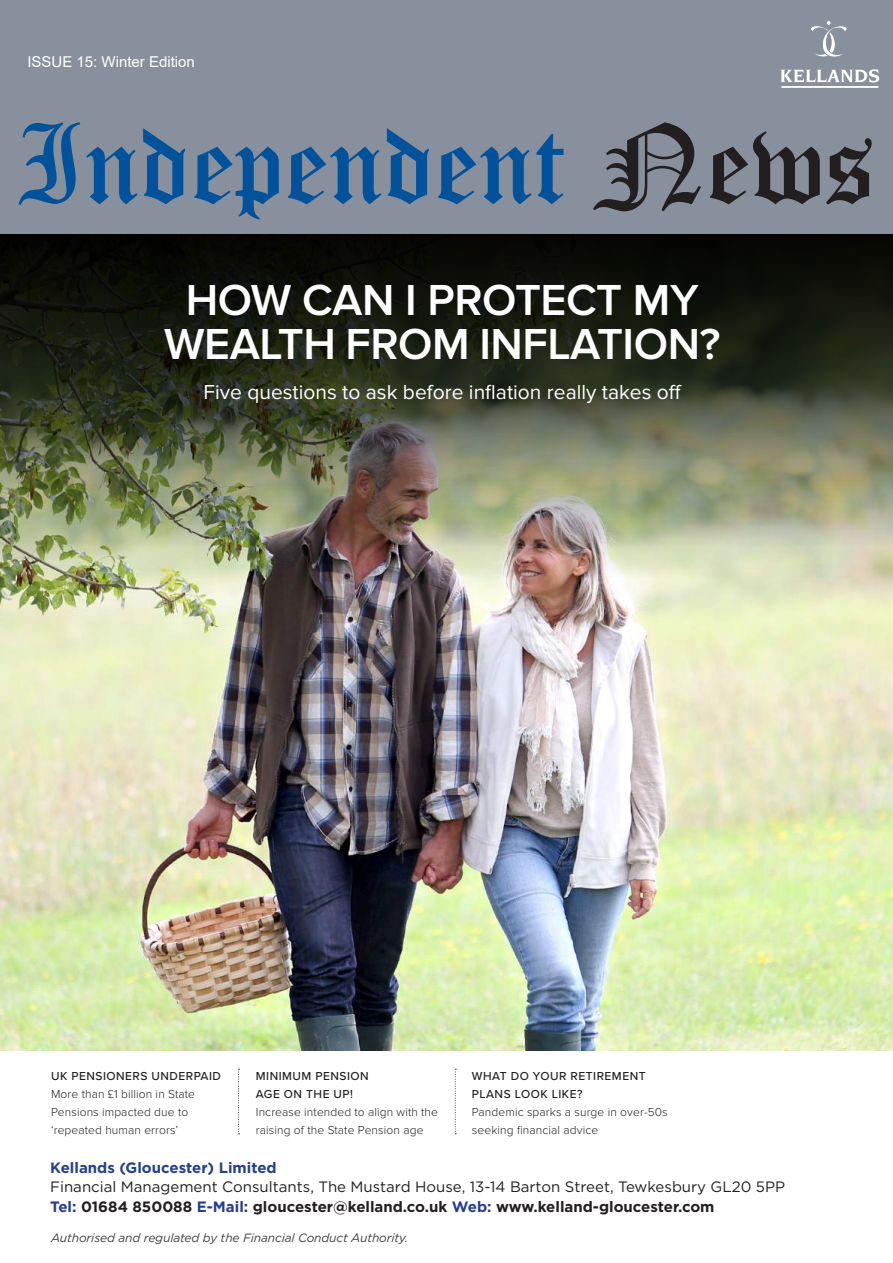
<style>
.page{position:relative;width:893px;height:1263px;background:#fff}
.page>*{position:absolute;margin:0;border:0;box-sizing:border-box;transform-origin:0 0}
.t1{font:600 45px/43.5px "Proxima Nova";letter-spacing:-.01em;color:#fff;text-align:center}
.t2{font:21px "Proxima Nova";color:#fff}
.t3{font:15px/19.5px "Gotham HTF";color:#231f20}
.t4{font:700 15px "Gotham HTF";color:#253f8e}
.t5{font:15px "Arial";color:#fff}
.t6{font:300 12px/18px "Proxima Nova";letter-spacing:.01em;color:#231f20}
.t7{font:500 12px/18px "Proxima Nova";letter-spacing:.04em;color:#231f20}
.t8{font:italic 12px "Gotham HTF";letter-spacing:-.01em;color:#3e3e3f}
.s1{font-weight:700;color:#253f8e}
.s2{font-weight:700}
</style>
<div class="page">
<img style="left:0;top:578px;width:893px;height:473px">
<img style="left:0;top:546px;width:893px;height:32px">
<img style="left:0;top:460px;width:893px;height:86px">
<svg style="left:0;top:234px;width:893px;height:226px;background:#282c1f"></svg>
<svg style="left:238px;top:1069px;width:1px;height:65px"></svg>
<svg style="left:455px;top:1069px;width:1px;height:65px"></svg>
<div style="left:0;top:0;width:893px;height:234px;background:#88909d"></div>
<svg style="left:19px;top:122px;width:61px;height:83px"></svg>
<svg style="left:86px;top:128px;width:99px;height:76px"></svg>
<svg style="left:194px;top:147px;width:85px;height:73px"></svg>
<svg style="left:288px;top:147px;width:93px;height:57px"></svg>
<svg style="left:387px;top:128px;width:42px;height:76px"></svg>
<svg style="left:438px;top:134px;width:126px;height:70px"></svg>
<svg style="left:593px;top:122px;width:108px;height:89px"></svg>
<svg style="left:710px;top:131px;width:110px;height:73px"></svg>
<svg style="left:826px;top:138px;width:46px;height:66px"></svg>
<svg style="left:780px;top:69px;width:99px;height:13px"></svg>
<svg style="left:811px;top:21px;width:36px;height:36px"></svg>
<hr style="left:781px;top:86px;width:97px;height:2px;background:#fff">
<p class="t5" style="left:27px;top:52px;width:169px">ISSUE 15: Winter Edition</p>
<h1 class="t1" style="left:164px;top:279px;width:558px">HOW CAN I PROTECT MY<br>WEALTH FROM INFLATION?</h1>
<h2 class="t2" style="left:204px;top:380px;width:480px">Five questions to ask before inflation really takes off</h2>
<p class="t7" style="left:51px;top:1067px;width:171px">UK PENSIONERS UNDERPAID</p>
<p class="t6" style="left:51px;top:1085px;width:146px">More than £1 billion in State<br>Pensions impacted due to ‘repeated human errors’</p>
<p class="t7" style="left:256px;top:1067px;width:114px">MINIMUM PENSION<br>AGE ON THE UP!</p>
<p class="t6" style="left:256px;top:1103px;width:184px">Increase intended to align with the raising of the State Pension age</p>
<p class="t7" style="left:472px;top:1067px;width:175px">WHAT DO YOUR RETIREMENT<br>PLANS LOOK LIKE?</p>
<p class="t6" style="left:472px;top:1103px;width:197px">Pandemic sparks a surge in over-50s seeking financial advice</p>
<p class="t4" style="left:50px;top:1159px;width:228px">Kellands (Gloucester) Limited</p>
<p class="t3" style="left:50px;top:1177px;width:736px">Financial Management Consultants, The Mustard House, 13-14 Barton Street, Tewkesbury GL20 5PP<br><span class="s1">Tel:</span> <span class="s2">01684 850088</span> <span class="s1">E-Mail:</span> <span class="s2">gloucester@kelland.co.uk</span> <span class="s1">Web:</span> <span class="s2">www.kelland-gloucester.com</span></p>
<p class="t8" style="left:51px;top:1231px;width:359px">Authorised and regulated by the Financial Conduct Authority.</p>
</div>
